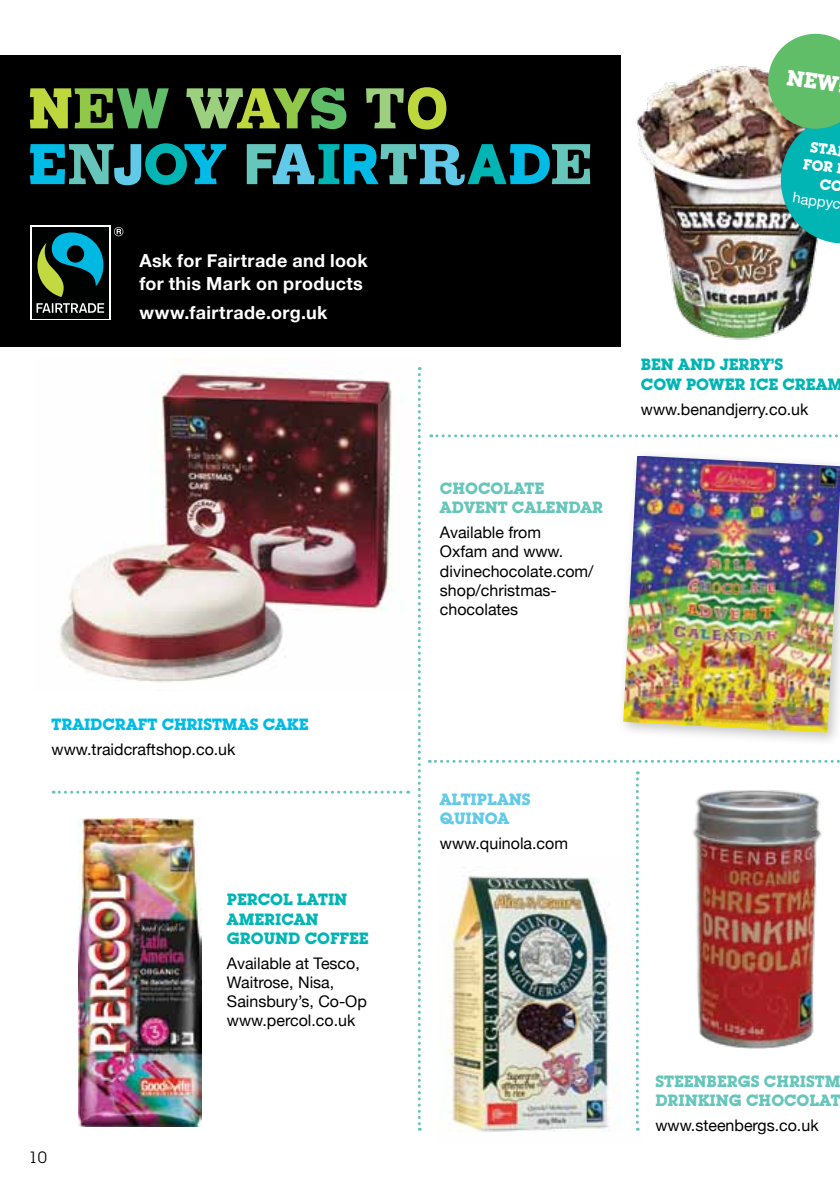
<style>
.page{position:relative;width:840px;height:1191px;background:#fff}
.page>*{position:absolute;margin:0;border:0;box-sizing:border-box;transform-origin:0 0}
.t1{font:60px/55.8px "Fairtrade 1";color:#00bbe5}
.t2{font:700 18px/23.4px "Helvetica Neue";letter-spacing:.02em;color:#fff}
.t3{font:16px/19.2px "Helvetica Neue";color:#000}
.t4{font:700 16px/19.2px "Lubalin Graph Std";color:#00b5b4}
.t5{font:700 16px/19.2px "Lubalin Graph Std";letter-spacing:.01em;color:#67c6bb}
.t6{font:700 16px "Lubalin Graph Std";color:#00bbe5}
.t7{font:700 16px/19.2px "Lubalin Graph Std";color:#60cae8}
.t8{font:16px "Lubalin Graph Std";color:#000}
.t9{font:14.6px "Helvetica Neue";color:#fff}
.s1{color:#bed73d}
.s2{font-family:"Fairtrade 2";color:#91c848}
.s3{font-family:"Fairtrade 3";color:#60bd68}
.s4{color:#9ccf7e}
.s5{font-family:"Fairtrade 2";color:#bed73d}
.s6{font-family:"Fairtrade 3";color:#91c848}
.s7{color:#60bd68}
.s8{font-family:"Fairtrade 2";color:#9ccf7e}
.s9{font-family:"Fairtrade 3";color:#bed73d}
.s10{font-family:"Fairtrade 2";color:#67c6bb}
.s11{font-family:"Fairtrade 3";color:#60cae8}
.s12{color:#00b5b4}
.s13{font-family:"Fairtrade 2"}
.s14{font-family:"Fairtrade 3";color:#67c6bb}
.s15{color:#60cae8}
.s16{font-family:"Fairtrade 2";color:#00b5b4}
.s17{font-family:"Fairtrade 3"}
.s18{color:#67c6bb}
.s19{font-family:"Fairtrade 2";color:#60cae8}
.s20{font-family:"Fairtrade 3";color:#00b5b4}
</style>
<div class="page">
<svg style="left:53px;top:790px;width:355px;height:3px"></svg>
<img style="left:60px;top:359px;width:343px;height:324px">
<img style="left:692px;top:790px;width:130px;height:258px">
<img style="left:636px;top:66px;width:181px;height:274px">
<img style="left:79px;top:818px;width:122px;height:308px">
<svg style="left:417px;top:367px;width:3px;height:763px"></svg>
<img style="left:439px;top:859px;width:201px;height:273px">
<svg style="left:429px;top:760px;width:411px;height:3px"></svg>
<svg style="left:635px;top:771px;width:3px;height:359px"></svg>
<svg style="left:430px;top:434px;width:408px;height:3px"></svg>
<div style="left:616px;top:449px;width:223px;height:298px;background:#000;opacity:.23"></div>
<img style="left:623px;top:455px;width:216px;height:277px">
<div style="left:0;top:55px;width:620px;height:292px;background:#000"></div>
<svg style="left:30px;top:225px;width:81px;height:95px"></svg>
<svg style="left:114px;top:227px;width:9px;height:9px"></svg>
<div style="left:32px;top:227px;width:77px;height:91px;background:#000101"></div>
<svg style="left:37px;top:232px;width:66px;height:65px"></svg>
<svg style="left:37px;top:303px;width:67px;height:10px"></svg>
<img style="left:761px;top:33px;width:79px;height:215px">
<h1 class="t1" style="left:28px;top:80px;width:565px"><span class="s1">N</span><span class="s2">E</span><span class="s3">W</span> <span class="s4">W</span><span class="s5">A</span><span class="s6">Y</span><span class="s7">S</span> <span class="s8">T</span><span class="s9">O<br></span>E<span class="s10">N</span><span class="s11">J</span><span class="s12">O</span><span class="s13">Y</span> <span class="s14">F</span><span class="s15">A</span><span class="s16">I</span><span class="s17">R</span><span class="s18">T</span><span class="s19">R</span><span class="s20">A</span>D<span class="s10">E</span></h1>
<p class="t2" style="left:139px;top:249px;width:230px">Ask for Fairtrade and look for this Mark on products</p>
<p class="t2" style="left:139px;top:302px;width:189px">www.fairtrade.org.uk</p>
<p class="t5" style="left:439px;top:479px;width:25px">CHOCOLATE<br>ADVENT</p>
<p class="t5" style="left:511px;top:498px;width:13px">CALENDAR</p>
<p class="t3" style="left:439px;top:524px;width:155px">Available from<br>Oxfam and www. divinechocolate.com/ shop/christmas&shy;chocolates</p>
<p class="t9" style="left:793px;top:187px;width:50px;rotate:8deg">happyc</p>
<p class="t4" style="left:640px;top:355px;width:51px">BEN AND</p>
<p class="t4" style="left:719px;top:355px;width:21px">JERRY</p>
<p class="t4" style="left:770px;top:355px;width:14px">’S</p>
<p class="t4" style="left:640px;top:374px;width:119px">COW POWER ICE</p>
<p class="t4" style="left:782px;top:374px;width:13px">CREAM</p>
<p class="t3" style="left:640px;top:400px;width:169px">www.benandjerry.co.uk</p>
<p class="t6" style="left:52px;top:714px;width:22px">TRAIDCRAFT</p>
<p class="t6" style="left:162px;top:714px;width:24px">CHRISTMAS</p>
<p class="t6" style="left:263px;top:714px;width:13px">CAKE</p>
<p class="t3" style="left:52px;top:740px;width:185px">www.traidcraftshop.co.uk</p>
<p class="t8" style="left:28px;top:1146px;width:20px">10</p>
<p class="t4" style="left:227px;top:890px;width:23px">PERCOL</p>
<p class="t4" style="left:297px;top:890px;width:22px">LATIN</p>
<p class="t4" style="left:227px;top:909px;width:24px">AMERICAN<br>GROUND</p>
<p class="t4" style="left:304px;top:928px;width:12px">COFFEE</p>
<p class="t3" style="left:227px;top:954px;width:141px">Available at Tesco,<br>Waitrose, Nisa,<br>Sainsbury’s, Co-Op www.percol.co.uk</p>
<p class="t7" style="left:439px;top:789px;width:27px">ALTIPLANS<br>QUINOA</p>
<p class="t3" style="left:439px;top:835px;width:129px">www.quinola.com</p>
<p class="t5" style="left:655px;top:1071px;width:21px">STEENBERGS</p>
<p class="t5" style="left:763px;top:1071px;width:25px">CHRISTM</p>
<p class="t5" style="left:655px;top:1090px;width:12px">DRINKING</p>
<p class="t5" style="left:745px;top:1090px;width:13px">CHOCOLAT</p>
<p class="t3" style="left:655px;top:1116px;width:165px">www.steenbergs.co.uk</p>
</div>
